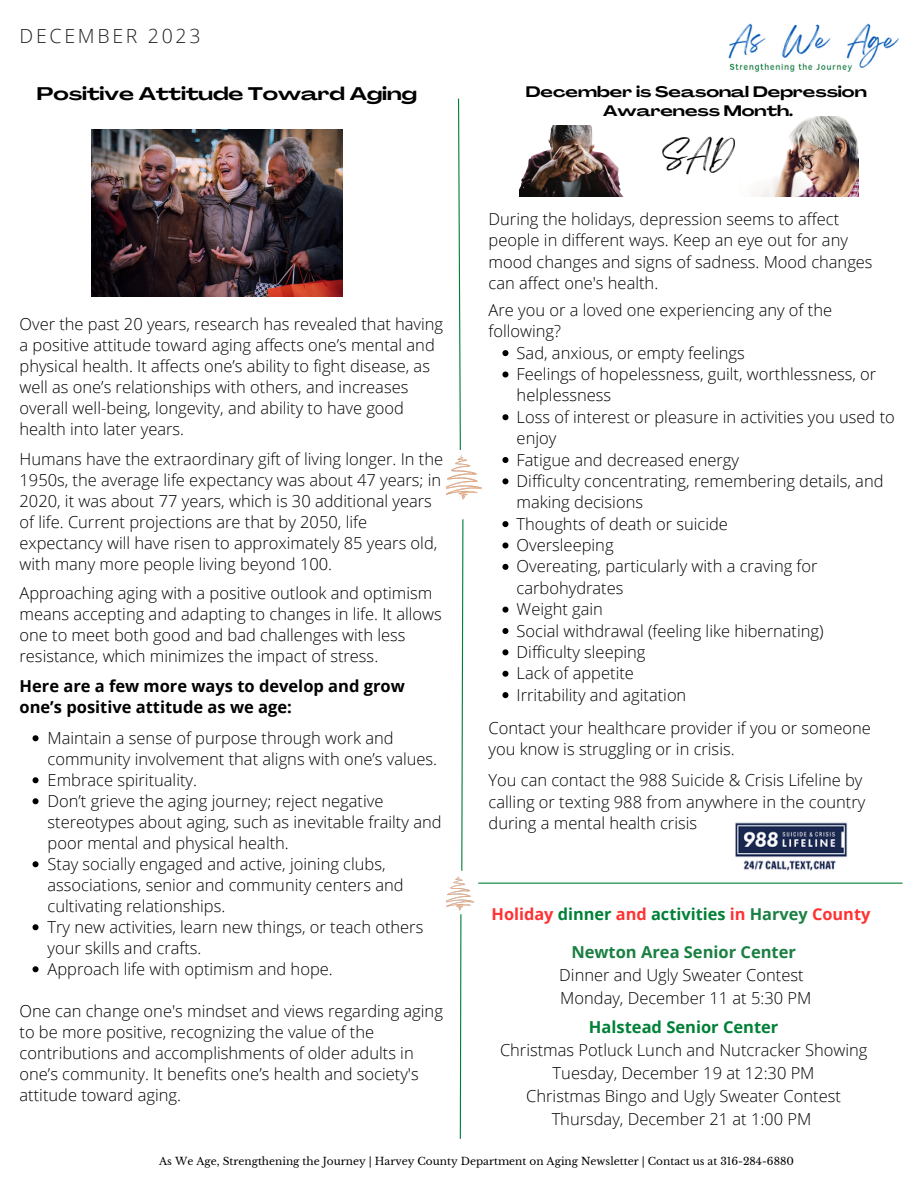
<style>
.page{position:relative;width:918px;height:1188px;background:#fff}
.page>*{position:absolute;margin:0;border:0;box-sizing:border-box;transform-origin:0 0}
.t1{font:25.5px "Breathing";color:#000}
.t2{font:300 19.5px "Open Sans";letter-spacing:.14em;color:#222}
.t3{font:700 18px "Agrandir Grand";color:#000}
.t4{font:300 16.5px/21px "Open Sans";color:#000}
.t5{font:700 16.5px/21px "Open Sans";color:#000}
.t6{font:700 16.5px "Open Sans";color:#1a8042}
.t7{font:700 16.5px "Open Sans";color:#008037}
.t8{font:700 16.35px "Open Sans";color:#ff3131}
.t9{font:700 15px "Agrandir Grand";color:#000}
.t10{font:10.5px "Libre Baskerville";color:#000}
.s1{color:#008037}
.s2{color:#1a8042}
</style>
<div class="page">
<img style="left:728px;top:23px;width:171px;height:50px">
<img style="left:753px;top:117px;width:105px;height:79px">
<img style="left:520px;top:126px;width:104px;height:71px">
<svg style="left:461px;top:519px;width:3px;height:352px"></svg>
<hr style="left:479px;top:883px;width:423px;height:1px;background:#008037">
<img style="left:735px;top:822px;width:113px;height:49px">
<svg style="left:458px;top:98px;width:3px;height:352px"></svg>
<img style="left:447px;top:456px;width:35px;height:44px">
<svg style="left:33px;top:735px;width:6px;height:6px"></svg>
<svg style="left:33px;top:777px;width:6px;height:6px"></svg>
<svg style="left:33px;top:798px;width:6px;height:6px"></svg>
<svg style="left:33px;top:861px;width:6px;height:6px"></svg>
<svg style="left:33px;top:924px;width:6px;height:6px"></svg>
<svg style="left:33px;top:966px;width:6px;height:6px"></svg>
<svg style="left:459px;top:914px;width:3px;height:225px"></svg>
<img style="left:447px;top:876px;width:27px;height:34px">
<img style="left:92px;top:129px;width:251px;height:168px">
<svg style="left:502px;top:350px;width:6px;height:6px"></svg>
<svg style="left:502px;top:371px;width:6px;height:6px"></svg>
<svg style="left:502px;top:414px;width:6px;height:6px"></svg>
<svg style="left:502px;top:457px;width:6px;height:6px"></svg>
<svg style="left:502px;top:478px;width:6px;height:6px"></svg>
<svg style="left:502px;top:521px;width:6px;height:6px"></svg>
<svg style="left:502px;top:542px;width:6px;height:6px"></svg>
<svg style="left:502px;top:564px;width:6px;height:6px"></svg>
<svg style="left:502px;top:607px;width:6px;height:6px"></svg>
<svg style="left:502px;top:628px;width:6px;height:6px"></svg>
<svg style="left:502px;top:649px;width:6px;height:6px"></svg>
<svg style="left:502px;top:671px;width:6px;height:6px"></svg>
<svg style="left:502px;top:692px;width:6px;height:6px"></svg>
<p class="t2" style="left:20px;top:22px;width:183px">DECEMBER 2023</p>
<p class="t3" style="left:37px;top:86px;width:381px">Positive Attitude Toward Aging</p>
<p class="t4" style="left:20px;top:313px;width:425px">Over the past 20 years, research has revealed that having a positive attitude toward aging affects one’s mental and physical health. It affects one’s ability to fight disease, as well as one’s relationships with others, and increases overall well-being, longevity, and ability to have good health into later years.</p>
<p class="t4" style="left:20px;top:448px;width:425px">Humans have the extraordinary gift of living longer. In the 1950s, the average life expectancy was about 47 years; in 2020, it was about 77 years, which is 30 additional years of life. Current projections are that by 2050, life expectancy will have risen to approximately 85 years old, with many more people living beyond 100.</p>
<p class="t4" style="left:20px;top:582px;width:424px">Approaching aging with a positive outlook and optimism means accepting and adapting to changes in life. It allows one to meet both good and bad challenges with less resistance, which minimizes the impact of stress.</p>
<p class="t5" style="left:20px;top:675px;width:387px">Here are a few more ways to develop and grow one’s positive attitude as we age:</p>
<p class="t4" style="left:48px;top:727px;width:391px">Maintain a sense of purpose through work and community involvement that aligns with one’s values.</p>
<p class="t4" style="left:48px;top:769px;width:151px">Embrace spirituality.</p>
<p class="t4" style="left:48px;top:790px;width:396px">Don’t grieve the aging journey; reject negative stereotypes about aging, such as inevitable frailty and poor mental and physical health.</p>
<p class="t4" style="left:48px;top:853px;width:358px">Stay socially engaged and active, joining clubs, associations, senior and community centers and cultivating relationships.</p>
<p class="t4" style="left:48px;top:916px;width:377px">Try new activities, learn new things, or teach others your skills and crafts.</p>
<p class="t4" style="left:48px;top:958px;width:287px">Approach life with optimism and hope.</p>
<p class="t4" style="left:20px;top:1000px;width:425px">One can change one's mindset and views regarding aging to be more positive, recognizing the value of the contributions and accomplishments of older adults in one’s community. It benefits one’s health and society's attitude toward aging.</p>
<p class="t9" style="left:526px;top:85px;width:343px">December is Seasonal Depression</p>
<p class="t9" style="left:603px;top:105px;width:191px">Awareness Month.</p>
<p class="t1" style="left:663px;top:146px;width:73px">SAD</p>
<p class="t4" style="left:489px;top:208px;width:352px">During the holidays, depression seems to affect</p>
<p class="t4" style="left:489px;top:229px;width:361px">people in different ways. Keep an eye out for any</p>
<p class="t4" style="left:489px;top:251px;width:386px">mood changes and signs of sadness. Mood changes can affect one's health.</p>
<p class="t4" style="left:489px;top:299px;width:345px">Are you or a loved one experiencing any of the following?</p>
<p class="t4" style="left:517px;top:342px;width:230px">Sad, anxious, or empty feelings</p>
<p class="t4" style="left:517px;top:363px;width:361px">Feelings of hopelessness, guilt, worthlessness, or helplessness</p>
<p class="t4" style="left:517px;top:406px;width:380px">Loss of interest or pleasure in activities you used to enjoy</p>
<p class="t4" style="left:517px;top:449px;width:224px">Fatigue and decreased energy</p>
<p class="t4" style="left:517px;top:470px;width:368px">Difficulty concentrating, remembering details, and making decisions</p>
<p class="t4" style="left:517px;top:513px;width:213px">Thoughts of death or suicide</p>
<p class="t4" style="left:517px;top:534px;width:98px">Oversleeping</p>
<p class="t4" style="left:517px;top:555px;width:303px">Overeating, particularly with a craving for carbohydrates</p>
<p class="t4" style="left:517px;top:598px;width:88px">Weight gain</p>
<p class="t4" style="left:517px;top:620px;width:308px">Social withdrawal (feeling like hibernating)</p>
<p class="t4" style="left:517px;top:641px;width:130px">Difficulty sleeping</p>
<p class="t4" style="left:517px;top:662px;width:119px">Lack of appetite</p>
<p class="t4" style="left:517px;top:684px;width:171px">Irritability and agitation</p>
<p class="t4" style="left:489px;top:717px;width:384px">Contact your healthcare provider if you or someone you know is struggling or in crisis.</p>
<p class="t4" style="left:489px;top:769px;width:378px">You can contact the 988 Suicide &amp; Crisis Lifeline by calling or texting 988 from anywhere in the country during a mental health crisis</p>
<p class="t8" style="left:492px;top:902px;width:380px">Holiday <span class="s1">dinner</span> and <span class="s1">activities</span> in <span class="s2">Harvey</span> County</p>
<p class="t6" style="left:571px;top:940px;width:226px">Newton Area Senior Center</p>
<p class="t4" style="left:559px;top:964px;width:246px">Dinner and Ugly Sweater Contest</p>
<p class="t4" style="left:560px;top:987px;width:253px">Monday, December 11 at 5:30 PM</p>
<p class="t7" style="left:589px;top:1015px;width:191px">Halstead Senior Center</p>
<p class="t4" style="left:500px;top:1039px;width:369px">Christmas Potluck Lunch and Nutcracker Showing</p>
<p class="t4" style="left:553px;top:1062px;width:263px">Tuesday, December 19 at 12:30 PM</p>
<p class="t4" style="left:526px;top:1085px;width:316px">Christmas Bingo and Ugly Sweater Contest</p>
<p class="t4" style="left:552px;top:1108px;width:261px">Thursday, December 21 at 1:00 PM</p>
<p class="t10" style="left:159px;top:1155px;width:636px">As We Age, Strengthening the Journey | Harvey County Department on Aging Newsletter | Contact us at 316-284-6880</p>
</div>
